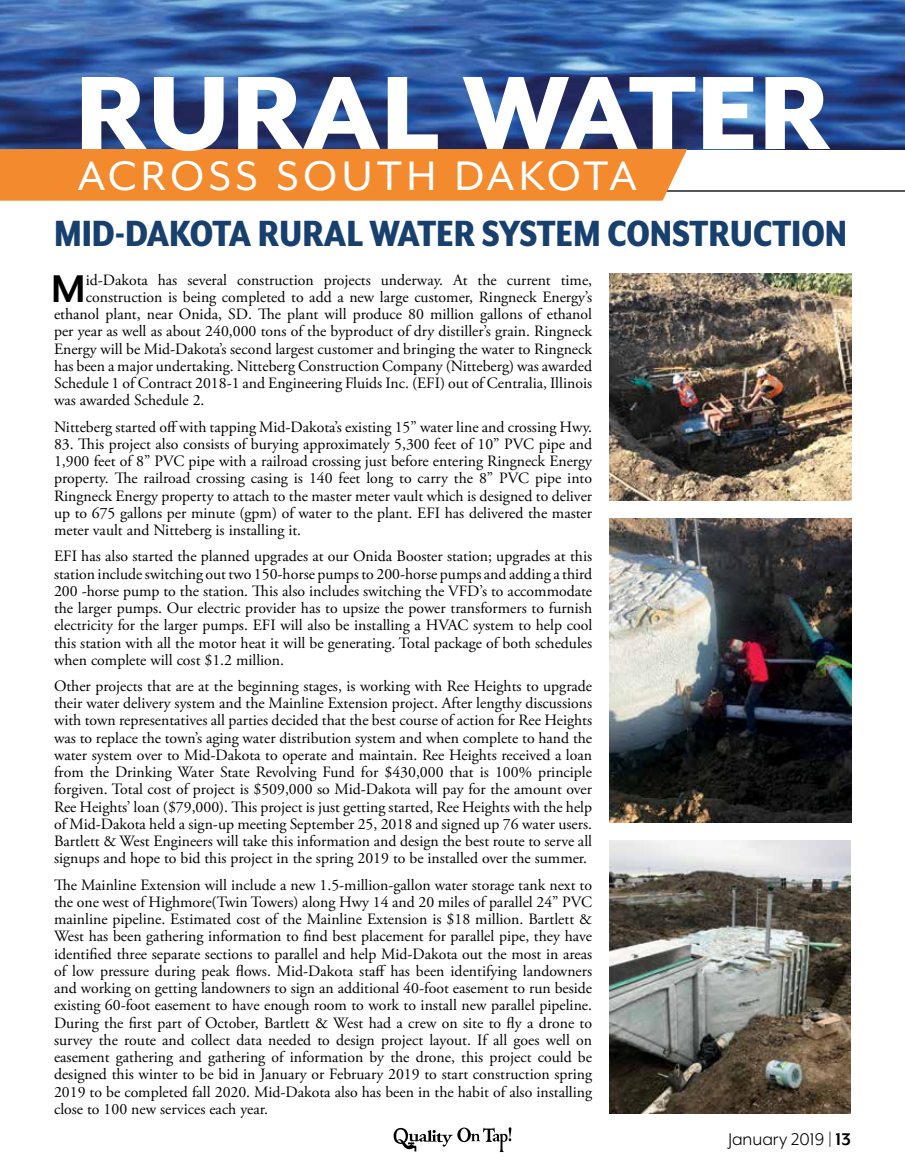
<style>
.page{position:relative;width:905px;height:1168px;background:#fff}
.page>*{position:absolute;margin:0;border:0;box-sizing:border-box;transform-origin:0 0}
.t1{font:800 120px "Mr Eaves XL Mod OT";color:#fff}
.t2{font:47.55px "Mr Eaves XL Mod OT";letter-spacing:.1em;color:#fff}
.t3{font:700 44.55px "Mr Eaves XL Mod OT";color:#000}
.t4{font:800 42px "Mr Eaves XL Mod Nar OT";color:#17406f}
.t5{font:19.5px "Mr Eaves XL Mod OT";color:#000}
.t6{font:15.75px/17.2px "Adobe Garamond Pro";color:#000;text-align:justify}
.s1{font-weight:700}
</style>
<div class="page">
<svg style="left:393px;top:1127px;width:118px;height:25px"></svg>
<hr style="left:662px;top:190px;width:242px;height:2px;background:#55595a">
<img style="left:0;top:0;width:904px;height:149px">
<div style="left:0;top:149px;width:687px;height:52px;background:#f38b2e"></div>
<img style="left:609px;top:519px;width:242px;height:304px">
<img style="left:609px;top:273px;width:242px;height:228px">
<img style="left:609px;top:841px;width:241px;height:273px">
<h1 class="t1" style="left:75px;top:53px;width:757px">RURAL WATER</h1>
<h2 class="t2" style="left:78px;top:152px;width:560px">ACROSS SOUTH DAKOTA</h2>
<h3 class="t4" style="left:54px;top:213px;width:794px">MID-DAKOTA RURAL WATER SYSTEM CONSTRUCTION</h3>
<h3 class="t3" style="left:51px;top:266px;width:36px">M</h3>
<p class="t6" style="left:86px;top:272px;width:508px">id-Dakota has several construction projects underway. At the current time,</p>
<p class="t6" style="left:86px;top:289px;width:508px">construction is being completed to add a new large customer, Ringneck Energy’s</p>
<p class="t6" style="left:54px;top:306px;width:539px">ethanol plant, near Onida, SD. The plant will produce 80 million gallons of ethanol</p>
<p class="t6" style="left:54px;top:323px;width:539px">per year as well as about 240,000 tons of the byproduct of dry distiller’s grain. Ringneck</p>
<p class="t6" style="left:54px;top:341px;width:539px">Energy will be Mid-Dakota’s second largest customer and bringing the water to Ringneck</p>
<p class="t6" style="left:54px;top:358px;width:539px">has been a major undertaking. Nitteberg Construction Company (Nitteberg) was awarded</p>
<p class="t6" style="left:54px;top:375px;width:539px">Schedule 1 of Contract 2018-1 and Engineering Fluids Inc. (EFI) out of Centralia, Illinois</p>
<p class="t6" style="left:54px;top:392px;width:152px">was awarded Schedule 2.</p>
<p class="t6" style="left:54px;top:419px;width:539px">Nitteberg started off with tapping Mid-Dakota’s existing 15” water line and crossing Hwy.</p>
<p class="t6" style="left:54px;top:436px;width:539px">83. This project also consists of burying approximately 5,300 feet of 10” PVC pipe and 1,900 feet of 8” PVC pipe with a railroad crossing just before entering Ringneck Energy property. The railroad crossing casing is 140 feet long to carry the 8” PVC pipe into Ringneck Energy property to attach to the master meter vault which is designed to deliver up to 675 gallons per minute (gpm) of water to the plant. EFI has delivered the master meter vault and Nitteberg is installing it.</p>
<p class="t6" style="left:54px;top:548px;width:539px">EFI has also started the planned upgrades at our Onida Booster station; upgrades at this station include switching out two 150-horse pumps to 200-horse pumps and adding a third 200 -horse pump to the station. This also includes switching the VFD’s to accommodate the larger pumps. Our electric provider has to upsize the power transformers to furnish electricity for the larger pumps. EFI will also be installing a HVAC system to help cool this station with all the motor heat it will be generating. Total package of both schedules when complete will cost $1.2 million.</p>
<p class="t6" style="left:54px;top:678px;width:539px">Other projects that are at the beginning stages, is working with Ree Heights to upgrade their water delivery system and the Mainline Extension project. After lengthy discussions with town representatives all parties decided that the best course of action for Ree Heights was to replace the town’s aging water distribution system and when complete to hand the water system over to Mid-Dakota to operate and maintain. Ree Heights received a loan from the Drinking Water State Revolving Fund for $430,000 that is 100% principle forgiven. Total cost of project is $509,000 so Mid-Dakota will pay for the amount over Ree Heights’ loan ($79,000). This project is just getting started, Ree Heights with the help of Mid-Dakota held a sign-up meeting September 25, 2018 and signed up 76 water users.<br>Bartlett &amp; West Engineers will take this information and design the best route to serve all signups and hope to bid this project in the spring 2019 to be installed over the summer.</p>
<p class="t6" style="left:54px;top:876px;width:539px">The Mainline Extension will include a new 1.5-million-gallon water storage tank next to the one west of Highmore(Twin Towers) along Hwy 14 and 20 miles of parallel 24” PVC mainline pipeline. Estimated cost of the Mainline Extension is $18 million. Bartlett &amp; West has been gathering information to find best placement for parallel pipe, they have identified three separate sections to parallel and help Mid-Dakota out the most in areas of low pressure during peak flows. Mid-Dakota staff has been identifying landowners and working on getting landowners to sign an additional 40-foot easement to run beside existing 60-foot easement to have enough room to work to install new parallel pipeline.<br>During the first part of October, Bartlett &amp; West had a crew on site to fly a drone to survey the route and collect data needed to design project layout. If all goes well on easement gathering and gathering of information by the drone, this project could be designed this winter to be bid in January or February 2019 to start construction spring 2019 to be completed fall 2020. Mid-Dakota also has been in the habit of also installing close to 100 new services each year.</p>
<p class="t5" style="left:728px;top:1129px;width:124px">January 2019 | <span class="s1">13</span></p>
</div>
